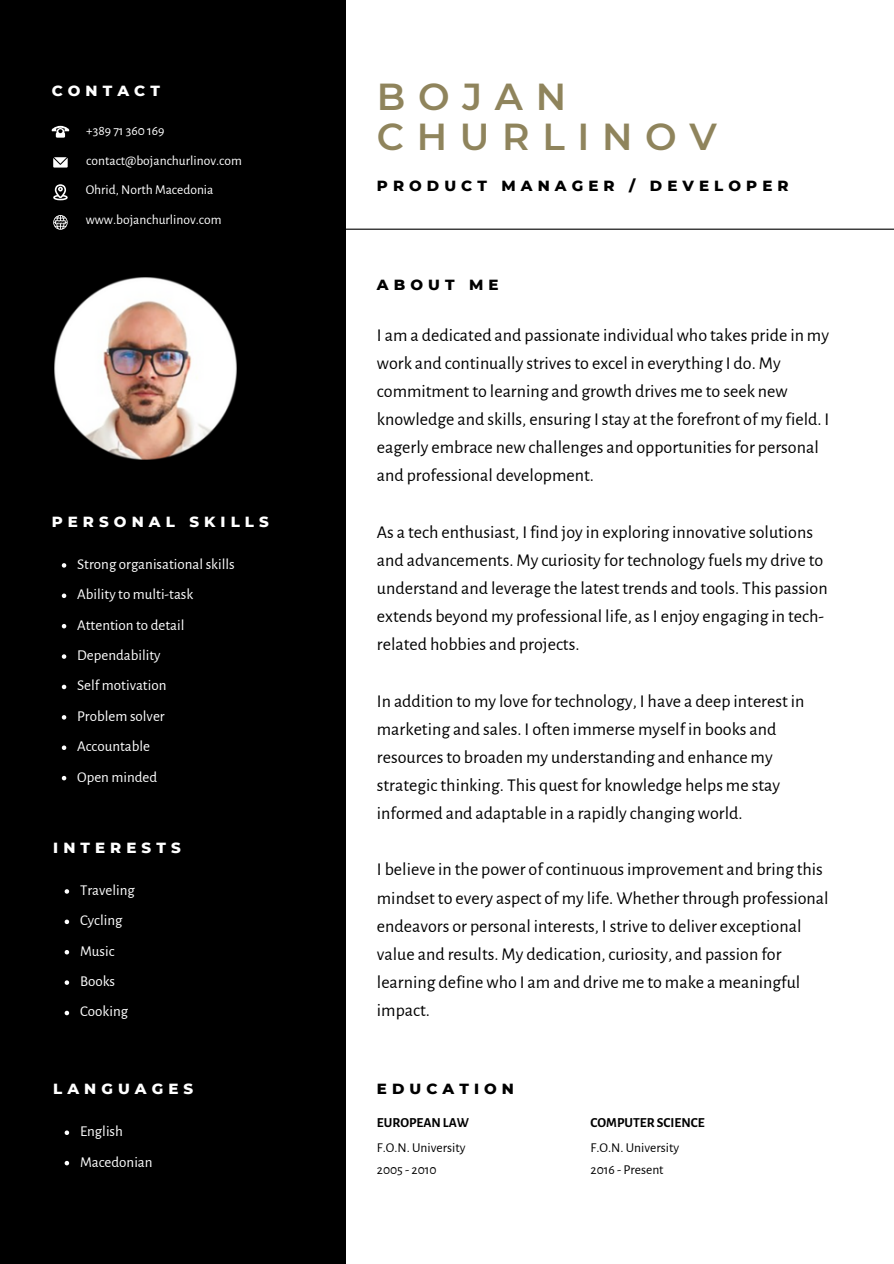
<style>
.page{position:relative;width:894px;height:1264px;background:#fff}
.page>*{position:absolute;margin:0;border:0;box-sizing:border-box;transform-origin:0 0}
.t1{font:600 37.5px/40.5px "Montserrat";letter-spacing:.34em;color:#8f845c}
.t2{font:18px/28.2px "Alegreya Sans";color:#000}
.t3{font:15px "Alegreya Sans";color:#fff}
.t4{font:800 15px "Montserrat";letter-spacing:.34em;color:#000}
.t5{font:800 15px "Montserrat";letter-spacing:.34em;color:#fff}
.t6{font:13.5px "Alegreya Sans";color:#fff}
.t7{font:13.5px "Alegreya Sans";color:#000}
.t8{font:700 13.5px "Alegreya Sans SC";color:#000}
</style>
<div class="page">
<div style="left:0;top:0;width:346px;height:1263px;background:#000"></div>
<hr style="left:345px;top:229px;width:548px;height:1px;background:#000">
<svg style="left:53px;top:157px;width:15px;height:10px"></svg>
<svg style="left:52px;top:126px;width:17px;height:11px"></svg>
<svg style="left:53px;top:184px;width:15px;height:16px"></svg>
<svg style="left:53px;top:215px;width:15px;height:15px"></svg>
<img style="left:54px;top:277px;width:183px;height:182px">
<svg style="left:62px;top:563px;width:4px;height:4px"></svg>
<svg style="left:62px;top:593px;width:4px;height:5px"></svg>
<svg style="left:62px;top:624px;width:4px;height:4px"></svg>
<svg style="left:62px;top:654px;width:4px;height:5px"></svg>
<svg style="left:62px;top:684px;width:4px;height:5px"></svg>
<svg style="left:62px;top:715px;width:4px;height:4px"></svg>
<svg style="left:62px;top:745px;width:4px;height:5px"></svg>
<svg style="left:62px;top:776px;width:4px;height:4px"></svg>
<svg style="left:65px;top:1130px;width:4px;height:4px"></svg>
<svg style="left:65px;top:1160px;width:4px;height:5px"></svg>
<svg style="left:65px;top:889px;width:4px;height:4px"></svg>
<svg style="left:65px;top:919px;width:4px;height:5px"></svg>
<svg style="left:65px;top:950px;width:4px;height:4px"></svg>
<svg style="left:65px;top:980px;width:4px;height:4px"></svg>
<svg style="left:65px;top:1010px;width:4px;height:5px"></svg>
<p class="t5" style="left:52px;top:82px;width:110px">CONTACT</p>
<h3 class="t6" style="left:86px;top:124px;width:80px">+389 71 360 169</h3>
<h4 class="t6" style="left:86px;top:154px;width:157px">contact@bojanchurlinov.com</h4>
<p class="t6" style="left:86px;top:183px;width:129px">Ohrid, North Macedonia</p>
<p class="t6" style="left:86px;top:213px;width:137px">www.bojanchurlinov.com</p>
<p class="t5" style="left:52px;top:512px;width:219px">PERSONAL SKILLS</p>
<p class="t3" style="left:77px;top:557px;width:159px">Strong organisational skills</p>
<p class="t3" style="left:77px;top:587px;width:118px">Ability to multi-task</p>
<p class="t3" style="left:77px;top:617px;width:109px">Attention to detail</p>
<p class="t3" style="left:77px;top:648px;width:85px">Dependability</p>
<h3 class="t3" style="left:77px;top:678px;width:91px">Self motivation</h3>
<p class="t3" style="left:77px;top:708px;width:89px">Problem solver</p>
<p class="t3" style="left:77px;top:739px;width:74px">Accountable</p>
<p class="t3" style="left:77px;top:769px;width:82px">Open minded</p>
<h2 class="t5" style="left:53px;top:838px;width:129px">INTERESTS</h2>
<p class="t3" style="left:80px;top:882px;width:56px">Traveling</p>
<h1 class="t3" style="left:80px;top:913px;width:44px">Cycling</h1>
<h3 class="t3" style="left:80px;top:943px;width:36px">Music</h3>
<h3 class="t3" style="left:80px;top:974px;width:37px">Books</h3>
<h3 class="t3" style="left:80px;top:1004px;width:50px">Cooking</h3>
<p class="t5" style="left:53px;top:1079px;width:142px">LANGUAGES</p>
<p class="t3" style="left:80px;top:1124px;width:44px">English</p>
<h3 class="t3" style="left:80px;top:1154px;width:74px">Macedonian</h3>
<p class="t1" style="left:377px;top:76px;width:341px">BOJAN<br>CHURLINOV</p>
<p class="t4" style="left:377px;top:176px;width:413px">PRODUCT MANAGER / DEVELOPER</p>
<h2 class="t4" style="left:377px;top:276px;width:123px">ABOUT ME</h2>
<h2 class="t2" style="left:377px;top:321px;width:454px">I am a dedicated and passionate individual who takes pride in my work and continually strives to excel in everything I do. My commitment to learning and growth drives me to seek new knowledge and skills, ensuring I stay at the forefront of my field. I eagerly embrace new challenges and opportunities for personal and professional development.</h2>
<h3 class="t2" style="left:377px;top:518px;width:452px">As a tech enthusiast, I find joy in exploring innovative solutions and advancements. My curiosity for technology fuels my drive to understand and leverage the latest trends and tools. This passion extends beyond my professional life, as I enjoy engaging in tech&shy;related hobbies and projects.</h3>
<h3 class="t2" style="left:377px;top:687px;width:429px">In addition to my love for technology, I have a deep interest in marketing and sales. I often immerse myself in books and resources to broaden my understanding and enhance my strategic thinking. This quest for knowledge helps me stay informed and adaptable in a rapidly changing world.</h3>
<h3 class="t2" style="left:377px;top:855px;width:453px">I believe in the power of continuous improvement and bring this mindset to every aspect of my life. Whether through professional endeavors or personal interests, I strive to deliver exceptional value and results. My dedication, curiosity, and passion for learning define who I am and drive me to make a meaningful impact.</h3>
<p class="t4" style="left:377px;top:1079px;width:139px">EDUCATION</p>
<p class="t8" style="left:377px;top:1116px;width:94px">EUROPEANLAW</p>
<h3 class="t7" style="left:377px;top:1141px;width:90px">F.O.N. University</h3>
<p class="t7" style="left:377px;top:1163px;width:61px">2005 - 2010</p>
<p class="t8" style="left:590px;top:1116px;width:115px">COMPUTER SCIENCE</p>
<p class="t7" style="left:590px;top:1141px;width:90px">F.O.N. University</p>
<p class="t7" style="left:590px;top:1163px;width:74px">2016 - Present</p>
</div>
